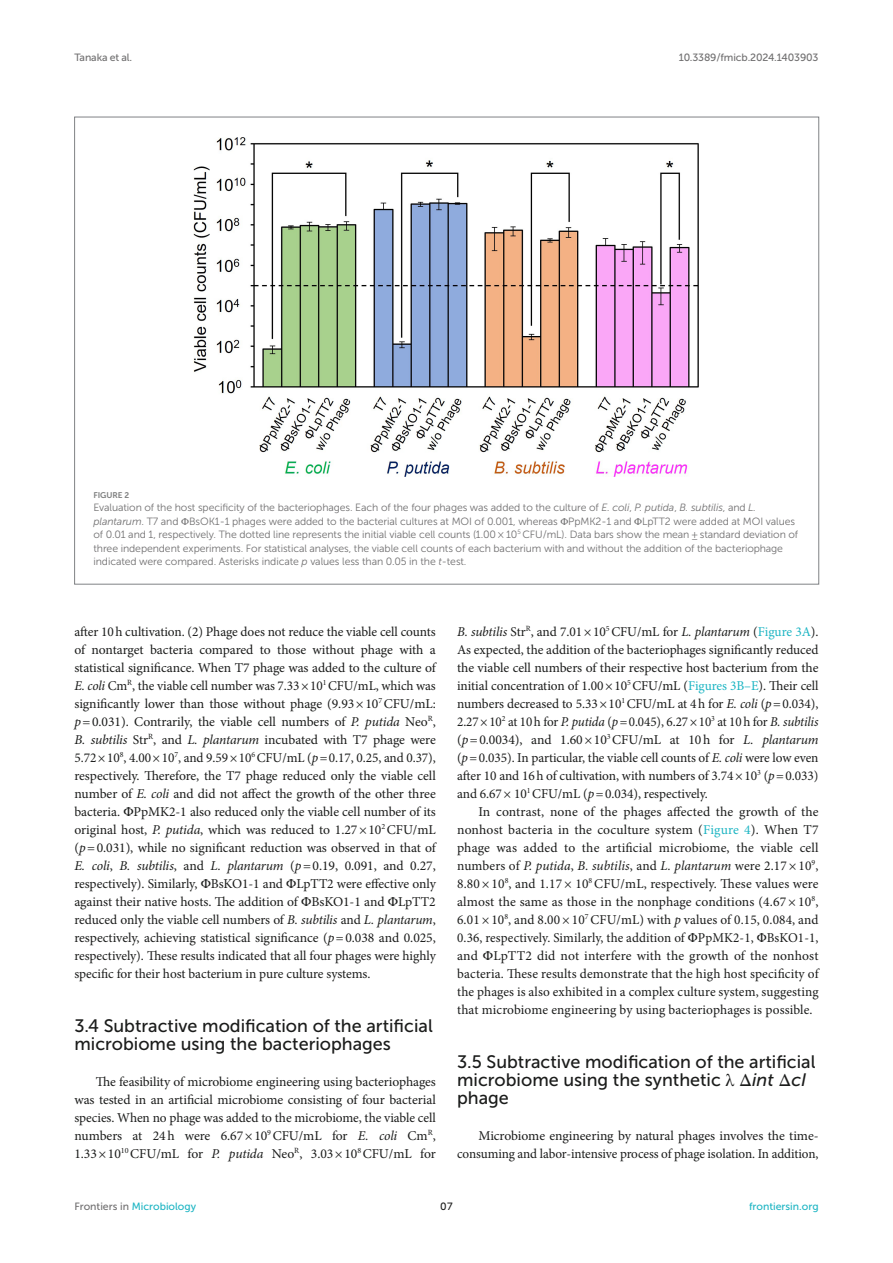
<style>
.page{position:relative;width:893px;height:1263px;background:#fff}
.page>*{position:absolute;margin:0;border:0;box-sizing:border-box;transform-origin:0 0}
.HEAD_2{font:18px/18px "Museo Sans 500";color:#1b1c1b}
.TEXT_FLUSH{font:13.5px/18px "Minion Pro";letter-spacing:-.005em;color:#1b1c1b;text-align:justify}
.TEXT{font:13.5px/18px "Minion Pro";letter-spacing:.01em;color:#1b1c1b;text-align:justify}
.FIG_LEG{font:10.5px/13.5px "Museo Sans 300";letter-spacing:-.01em;color:#706f70}
.t1{font:10.5px "Museo Sans 500";color:#1db5c3}
.t2{font:10.5px "Museo Sans 500";letter-spacing:-.015em;color:#706f70}
.t3{font:10.5px "Museo Sans 500";color:#1b1c1b}
.FIG_HD{font:8.25px "Museo Sans 700";letter-spacing:-.01em;color:#7e7f7f}
.s1{font-style:italic}
.s2{font-family:"STIX General"}
.s3{color:#1db5c3}
.s4{color:#706f70}
</style>
<div class="page">
<img style="left:193px;top:137px;width:506px;height:340px">
<p class="t2" style="left:74px;top:51px;width:59px">Tanaka et al.</p>
<p class="t2" style="left:679px;top:51px;width:141px">10.3389/fmicb.2024.1403903</p>
<p class="FIG_HD" style="left:94px;top:490px;width:37px">FIGURE 2</p>
<p class="FIG_LEG" style="left:94px;top:501px;width:706px">Evaluation of the host specificity of the bacteriophages. Each of the four phages was added to the culture of <span class="s1">E. coli</span>, <span class="s1">P. putida</span>, <span class="s1">B. subtilis</span>, and <span class="s1">L. plantarum</span>. T7 and <span class="s2">Φ</span>BsOK1-1 phages were added to the bacterial cultures at MOI of 0.001, whereas <span class="s2">Φ</span>PpMK2-1 and <span class="s2">Φ</span>LpTT2 were added at MOI values of 0.01 and 1, respectively. The dotted line represents the initial viable cell counts (1.00 × 10<sup>5</sup> CFU/mL). Data bars show the mean ± standard deviation of three independent experiments. For statistical analyses, the viable cell counts of each bacterium with and without the addition of the bacteriophage indicated were compared. Asterisks indicate <span class="s1">p</span> values less than 0.05 in the <span class="s1">t</span>-test.</p>
<p class="TEXT_FLUSH" style="left:74px;top:623px;width:363px">after 10h cultivation. (2) Phage does not reduce the viable cell counts of nontarget bacteria compared to those without phage with a statistical significance. When T7 phage was added to the culture of <span class="s1">E. coli</span> Cm<sup>R</sup>, the viable cell number was 7.33×10<sup>1</sup> CFU/mL, which was significantly lower than those without phage (9.93×10<sup>7</sup> CFU/mL: <span class="s1">p</span>=0.031). Contrarily, the viable cell numbers of <span class="s1">P. putida</span> Neo<sup>R</sup>, <span class="s1">B. subtilis</span> Str<sup>R</sup>, and <span class="s1">L. plantarum</span> incubated with T7 phage were 5.72×10<sup>8</sup>, 4.00×10<sup>7</sup>, and 9.59×10<sup>6</sup> CFU/mL (<span class="s1">p</span>=0.17, 0.25, and 0.37), respectively. Therefore, the T7 phage reduced only the viable cell number of <span class="s1">E. coli</span> and did not affect the growth of the other three bacteria. <span class="s2">Φ</span>PpMK2-1 also reduced only the viable cell number of its original host, <span class="s1">P. putida</span>, which was reduced to 1.27×10<sup>2</sup> CFU/mL (<span class="s1">p</span>=0.031), while no significant reduction was observed in that of <span class="s1">E. coli</span>, <span class="s1">B. subtilis</span>, and <span class="s1">L. plantarum</span> (<span class="s1">p</span>=0.19, 0.091, and 0.27, respectively). Similarly, <span class="s2">Φ</span>BsKO1-1 and <span class="s2">Φ</span>LpTT2 were effective only against their native hosts. The addition of <span class="s2">Φ</span>BsKO1-1 and <span class="s2">Φ</span>LpTT2 reduced only the viable cell numbers of <span class="s1">B. subtilis</span> and <span class="s1">L. plantarum</span>, respectively, achieving statistical significance (<span class="s1">p</span>=0.038 and 0.025, respectively). These results indicated that all four phages were highly specific for their host bacterium in pure culture systems.</p>
<p class="HEAD_2" style="left:74px;top:1017px;width:360px">3.4 Subtractive modification of the artificial microbiome using the bacteriophages</p>
<p class="TEXT_FLUSH" style="left:74px;top:1073px;width:363px;text-indent:21px">The feasibility of microbiome engineering using bacteriophages was tested in an artificial microbiome consisting of four bacterial species. When no phage was added to the microbiome, the viable cell numbers at 24h were 6.67×10<sup>9</sup> CFU/mL for <span class="s1">E. coli</span> Cm<sup>R</sup>, 1.33×10<sup>10</sup> CFU/mL for <span class="s1">P. putida</span> Neo<sup>R</sup>, 3.03×10<sup>8</sup> CFU/mL for</p>
<p class="TEXT_FLUSH" style="left:457px;top:623px;width:363px"><span class="s1">B. subtilis</span> Str<sup>R</sup>, and 7.01×10<sup>5</sup> CFU/mL for <span class="s1">L. plantarum</span> (<span class="s3">Figure 3A</span>).<br>As expected, the addition of the bacteriophages significantly reduced the viable cell numbers of their respective host bacterium from the initial concentration of 1.00×10<sup>5</sup> CFU/mL (<span class="s3">Figures 3B–E</span>). Their cell numbers decreased to 5.33×10<sup>1</sup> CFU/mL at 4h for <span class="s1">E. coli</span> (<span class="s1">p</span>=0.034), 2.27×10<sup>2</sup> at 10h for <span class="s1">P. putida</span> (<span class="s1">p</span>=0.045), 6.27×10<sup>3</sup> at 10h for <span class="s1">B. subtilis </span>(<span class="s1">p</span>=0.0034), and 1.60×10<sup>3</sup> CFU/mL at 10h for <span class="s1">L. plantarum </span>(<span class="s1">p</span>=0.035). In particular, the viable cell counts of <span class="s1">E. coli</span> were low even after 10 and 16h of cultivation, with numbers of 3.74×10<sup>3</sup> (<span class="s1">p</span>=0.033) and 6.67× 10<sup>1</sup> CFU/mL (<span class="s1">p</span>=0.034), respectively.</p>
<p class="TEXT" style="left:457px;top:803px;width:363px;text-indent:21px">In contrast, none of the phages affected the growth of the nonhost bacteria in the coculture system (<span class="s3">Figure 4</span>). When T7 phage was added to the artificial microbiome, the viable cell numbers of <span class="s1">P. putida</span>, <span class="s1">B. subtilis</span>, and <span class="s1">L. plantarum</span> were 2.17× 10<sup>9</sup>, 8.80×10<sup>8</sup>, and 1.17× 10<sup>8</sup> CFU/mL, respectively. These values were almost the same as those in the nonphage conditions (4.67× 10<sup>8</sup>, 6.01× 10<sup>8</sup>, and 8.00×10<sup>7</sup> CFU/mL) with <span class="s1">p</span> values of 0.15, 0.084, and 0.36, respectively. Similarly, the addition of <span class="s2">Φ</span>PpMK2-1, <span class="s2">Φ</span>BsKO1-1, and <span class="s2">Φ</span>LpTT2 did not interfere with the growth of the nonhost bacteria. These results demonstrate that the high host specificity of the phages is also exhibited in a complex culture system, suggesting that microbiome engineering by using bacteriophages is possible.</p>
<p class="HEAD_2" style="left:457px;top:1053px;width:360px">3.5 Subtractive modification of the artificial microbiome using the synthetic <span class="s2">λ Δ</span><span class="s1">int</span> <span class="s2">Δ</span><span class="s1">cI </span>phage</p>
<p class="TEXT_FLUSH" style="left:457px;top:1127px;width:363px;text-align:right">Microbiome engineering by natural phages involves the time&shy;consuming and labor-intensive process of phage isolation. In addition,</p>
<p class="t1" style="left:74px;top:1200px;width:123px"><span class="s4">Frontiers in</span> Microbiology</p>
<p class="t3" style="left:440px;top:1200px;width:14px">07</p>
<p class="t1" style="left:749px;top:1200px;width:71px">frontiersin.org</p>
</div>
